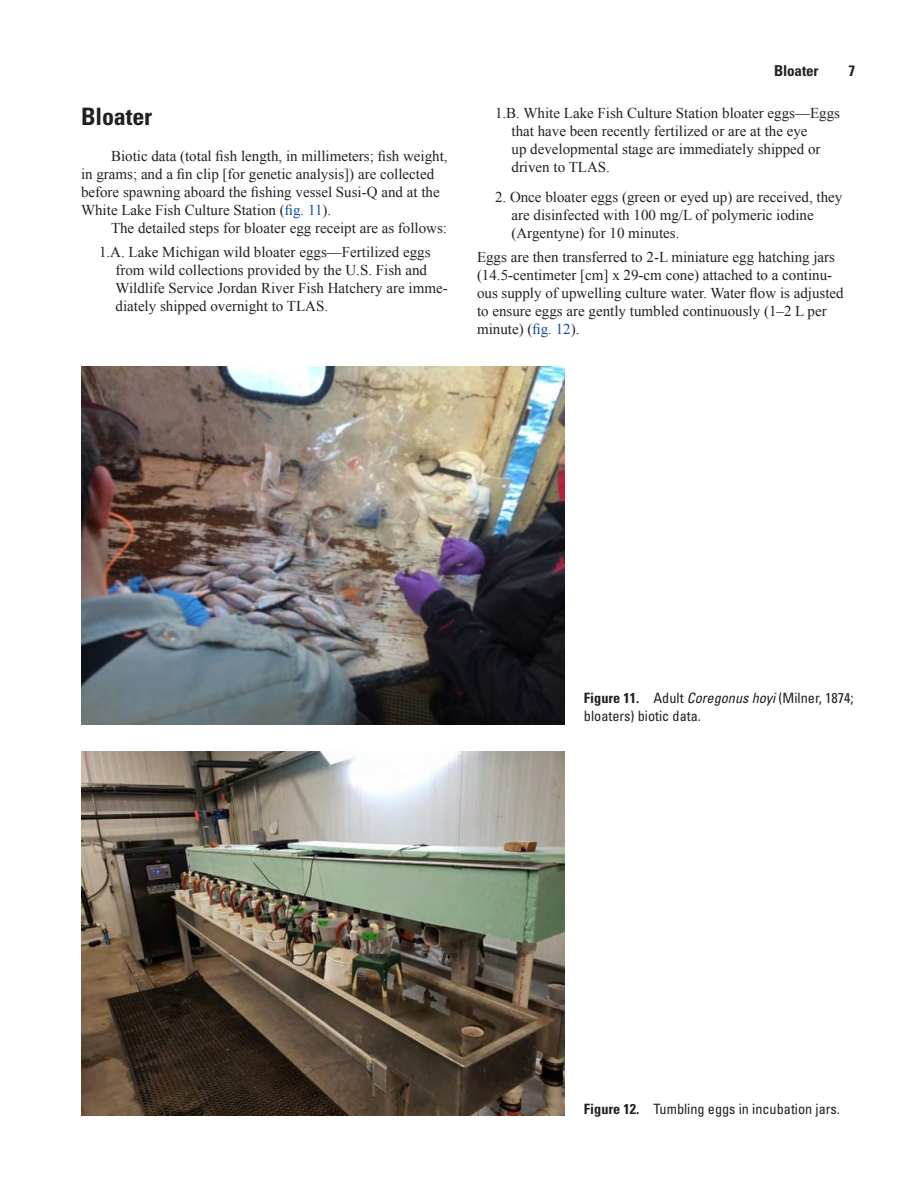
<style>
.page{position:relative;width:918px;height:1188px;background:#fff}
.page>*{position:absolute;margin:0;border:0;box-sizing:border-box;transform-origin:0 0}
.Heading_1{font:700 condensed 24px "Univers";letter-spacing:-.005em;color:#231f20}
.List_Number_1{font:15px/18px "Times New Roman";color:#231f20}
.Body_Text{font:15px/18px "Times New Roman";color:#231f20}
.BodyNoIndent{font:15px/18px "Times New Roman";color:#231f20}
.t1{font:700 condensed 15px "Univers";letter-spacing:-.005em;color:#231f20}
.FigureCaption{font:condensed 14.25px/18px "Univers";color:#231f20}
.s1{color:#0d4da1}
.s2{font-weight:700}
.s3{font-style:italic}
</style>
<div class="page">
<img style="left:81px;top:366px;width:484px;height:359px">
<img style="left:81px;top:752px;width:484px;height:364px">
<h1 class="Heading_1" style="left:81px;top:102px;width:73px">Bloater</h1>
<p class="Body_Text" style="left:81px;top:147px;width:368px;text-indent:30px">Biotic data (total fish length, in millimeters; fish weight, in grams; and a fin clip [for genetic analysis]) are collected before spawning aboard the fishing vessel Susi-Q and at the White Lake Fish Culture Station (<span class="s1">fig. 11</span>).</p>
<p class="Body_Text" style="left:111px;top:219px;width:338px">The detailed steps for bloater egg receipt are as follows:</p>
<p class="List_Number_1" style="left:116px;top:243px;width:334px;text-indent:-16px">1.A. Lake Michigan wild bloater eggs—Fertilized eggs from wild collections provided by the U.S. Fish and Wildlife Service Jordan River Fish Hatchery are imme&shy;diately shipped overnight to TLAS.</p>
<p class="t1" style="left:774px;top:62px;width:46px">Bloater</p>
<p class="t1" style="left:848px;top:62px;width:8px">7</p>
<p class="List_Number_1" style="left:512px;top:104px;width:330px;text-indent:-16px">1.B. White Lake Fish Culture Station bloater eggs—Eggs that have been recently fertilized or are at the eye<br>up developmental stage are immediately shipped or driven to TLAS.</p>
<p class="List_Number_1" style="left:512px;top:188px;width:332px;text-indent:-16px">2. Once bloater eggs (green or eyed up) are received, they are disinfected with 100 mg/L of polymeric iodine (Argentyne) for 10 minutes.</p>
<p class="BodyNoIndent" style="left:477px;top:248px;width:368px">Eggs are then transferred to 2-L miniature egg hatching jars (14.5-centimeter [cm] x 29-cm cone) attached to a continu&shy;ous supply of upwelling culture water. Water flow is adjusted to ensure eggs are gently tumbled continuously (1–2 L per minute) (<span class="s1">fig. 12</span>).</p>
<p class="FigureCaption" style="left:584px;top:689px;width:271px"><span class="s2">Figure 11.</span> Adult <span class="s3">Coregonus hoyi</span> (Milner, 1874; bloaters) biotic data.</p>
<p class="FigureCaption" style="left:584px;top:1099px;width:258px"><span class="s2">Figure 12.</span> Tumbling eggs in incubation jars.</p>
</div>
